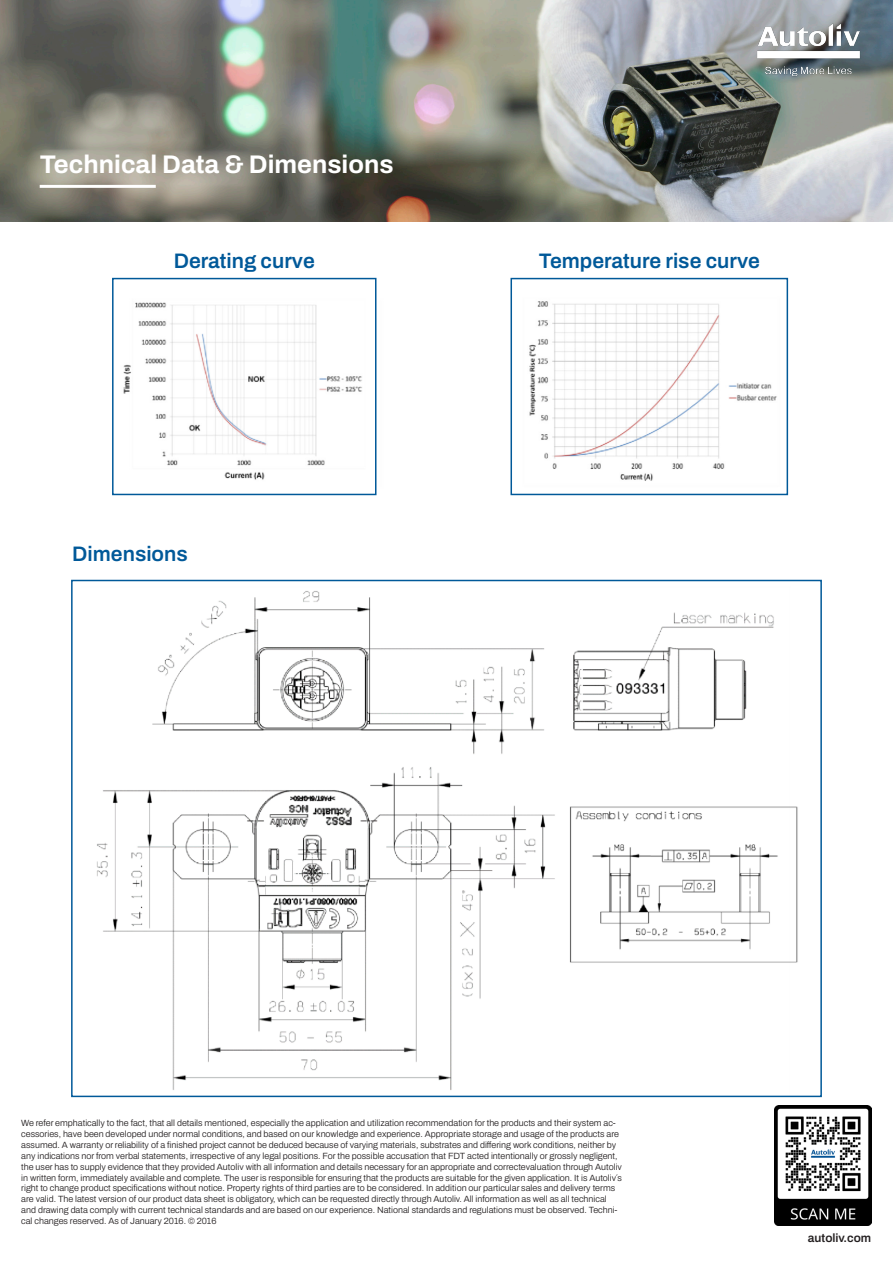
<style>
.page{position:relative;width:893px;height:1263px;background:#fff}
.page>*{position:absolute;margin:0;border:0;box-sizing:border-box;transform-origin:0 0}
.t1{font:700 25.5px "Archivo";color:#fff}
.t2{font:600 21px "Archivo";color:#005999}
.t3{font:600 12px "Archivo";color:#231f20}
.t4{font:300 9px/10.8px "Archivo";color:#231f20}
</style>
<div class="page">
<img style="left:71px;top:579px;width:745px;height:539px">
<img style="left:0;top:0;width:893px;height:221px">
<img style="left:112px;top:277px;width:677px;height:219px">
<img style="left:775px;top:1106px;width:96px;height:119px">
<img style="left:743px;top:12px;width:132px;height:77px">
<hr style="left:40px;top:185px;width:116px;height:3px;background:#fff">
<div style="left:112px;top:278px;width:264px;height:217px;border:2px solid #005999"></div>
<div style="left:510px;top:278px;width:278px;height:217px;border:2px solid #005999"></div>
<p class="t1" style="left:40px;top:145px;width:355px">Technical Data &amp; Dimensions</p>
<p class="t2" style="left:174px;top:245px;width:143px">Derating curve</p>
<p class="t2" style="left:539px;top:245px;width:223px">Temperature rise curve</p>
<p class="t2" style="left:72px;top:538px;width:117px">Dimensions</p>
<p class="t4" style="left:21px;top:1118px;width:602px">We refer emphatically to the fact, that all details mentioned, especially the application and utilization recommendation for the products and their system ac&shy;cessories, have been developed under normal conditions, and based on our knowledge and experience. Appropriate storage and usage of the products are assumed. A warranty or reliability of a finished project cannot be deduced because of varying materials, substrates and differing work conditions, neither by any indications nor from verbal statements, irrespective of any legal positions. For the possible accusation that FDT acted intentionally or grossly negligent, the user has to supply evidence that they provided Autoliv with all information and details necessary for an appropriate and correctevaluation through Autoliv in written form, immediately available and complete. The user is responsible for ensuring that the products are suitable for the given application. It is Autoliv´s right to change product specifications without notice. Property rights of third parties are to be considered. In addition our particular sales and delivery terms are valid. The latest version of our product data sheet is obligatory, which can be requested directly through Autoliv. All information as well as all technical and drawing data comply with current technical standards and are based on our experience. National standards and regulations must be observed. Techni&shy;cal changes reserved. As of January 2016. © 2016</p>
<p class="t3" style="left:808px;top:1228px;width:65px">autoliv.com</p>
</div>
